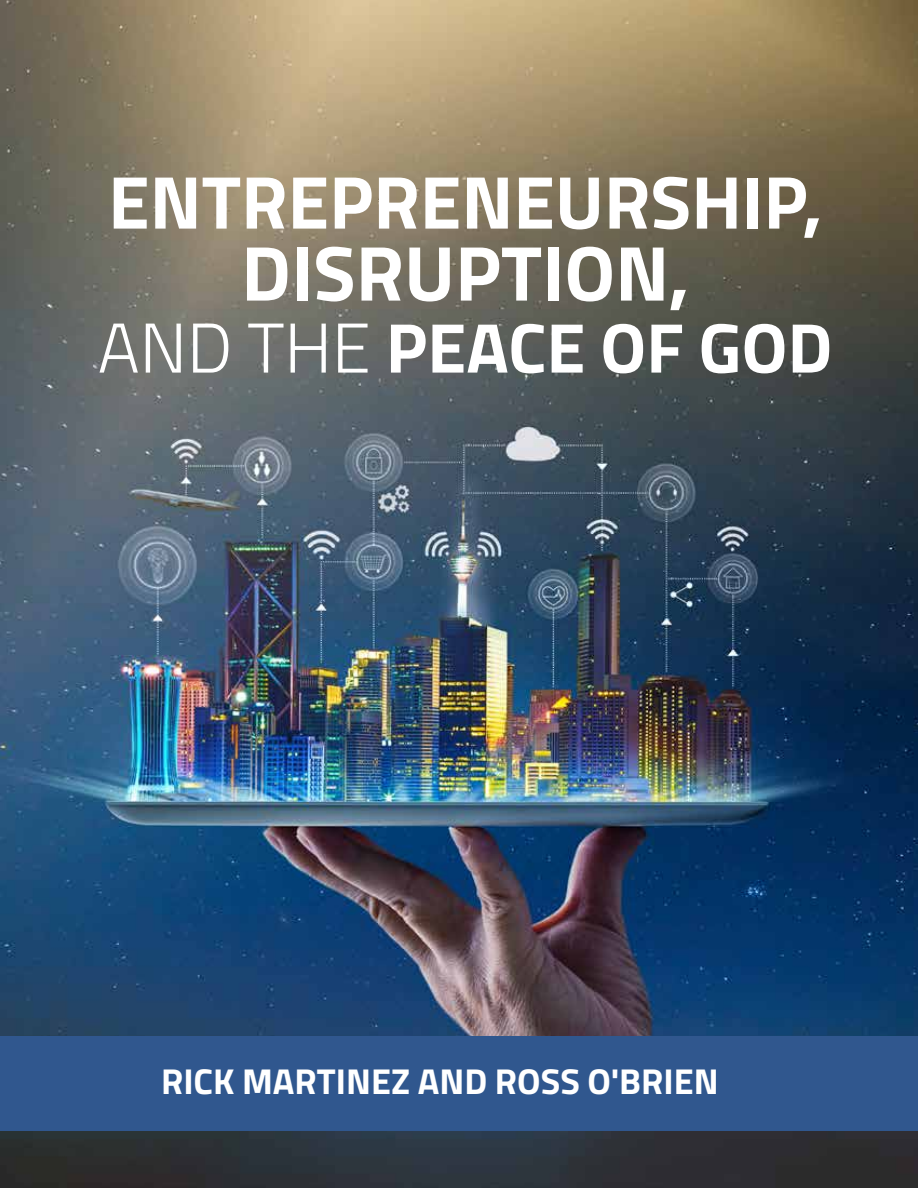
<style>
.page{position:relative;width:918px;height:1188px;background:#fff}
.page>*{position:absolute;margin:0;border:0;box-sizing:border-box;transform-origin:0 0}
.t1{font:700 78px "Titillium Web";color:#fff}
.t2{font:700 75px "Titillium Web";color:#fff}
.t3{font:700 70.5px "Titillium Web";color:#fff}
.t4{font:700 36px "Titillium Web";color:#fff}
.s1{font-weight:300}
</style>
<div class="page">
<img style="left:0;top:0;width:918px;height:1188px">
<div style="left:0;top:1036px;width:918px;height:95px;background:#30578e"></div>
<h2 class="t2" style="left:108px;top:145px;width:716px">ENTREPRENEURSHIP,</h2>
<h1 class="t1" style="left:241px;top:214px;width:450px">DISRUPTION,</h1>
<h3 class="t3" style="left:98px;top:294px;width:736px"><span class="s1">AND THE</span> PEACE OF GOD</h3>
<p class="t4" style="left:161px;top:1053px;width:559px">RICK MARTINEZ AND ROSS O'BRIEN</p>
</div>
